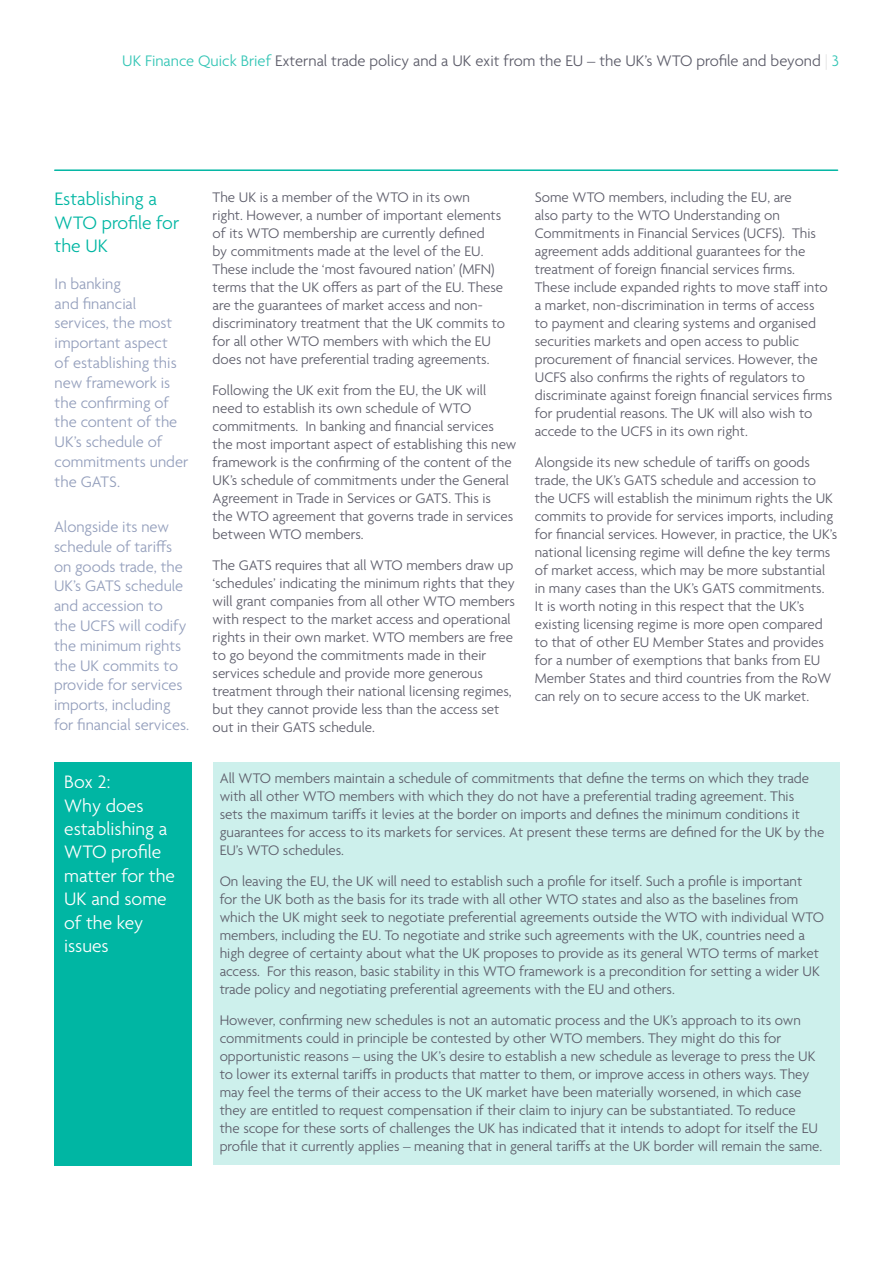
<style>
.page{position:relative;width:893px;height:1263px;background:#fff}
.page>*{position:absolute;margin:0;border:0;box-sizing:border-box;transform-origin:0 0}
.Sub_heading{font:300 19.5px/23.4px "Agenda";color:#fff}
.Sub_heading-2{font:300 19.5px/23.4px "Agenda";color:#00b6a3}
.Pullout_Quote{font:300 16.5px/19.8px "Agenda";color:#949fbc}
.Body_text{font:300 16.5px "Agenda";color:#5c5c69}
.Body_text-2{font:300 15px/18px "Agenda";color:#5c5c69}
.s1{color:#33c5b5}
.s2{color:#e4e4e4}
</style>
<div class="page">
<hr style="left:55px;top:169px;width:783px;height:2px;background:#00b6a3">
<div style="left:55px;top:762px;width:137px;height:403px;background:#00b6a3"></div>
<div style="left:213px;top:763px;width:627px;height:402px;background:#cdf0ec"></div>
<p class="Body_text" style="left:122px;top:52px;width:718px"><span class="s1">UK Finance Quick Brief</span> External trade policy and a UK exit from the EU – the UK’s WTO profile and beyond <span class="s2">|</span> <span class="s1">3</span></p>
<p class="Sub_heading-2" style="left:55px;top:189px;width:126px">Establishing a<br>WTO profile for the UK</p>
<p class="Body_text-2" style="left:213px;top:189px;width:294px">The UK is a member of the WTO in its own<br>right. However, a number of important elements of its WTO membership are currently defined<br>by commitments made at the level of the EU.<br>These include the ‘most favoured nation’ (MFN) terms that the UK offers as part of the EU. These are the guarantees of market access and non&shy;discriminatory treatment that the UK commits to for all other WTO members with which the EU does not have preferential trading agreements.</p>
<p class="Body_text-2" style="left:213px;top:382px;width:305px">Following the UK exit from the EU, the UK will need to establish its own schedule of WTO commitments. In banking and financial services the most important aspect of establishing this new framework is the confirming of the content of the UK’s schedule of commitments under the General Agreement in Trade in Services or GATS. This is<br>the WTO agreement that governs trade in services between WTO members.</p>
<p class="Body_text-2" style="left:213px;top:557px;width:304px">The GATS requires that all WTO members draw up ‘schedules’ indicating the minimum rights that they will grant companies from all other WTO members with respect to the market access and operational rights in their own market. WTO members are free to go beyond the commitments made in their services schedule and provide more generous treatment through their national licensing regimes, but they cannot provide less than the access set out in their GATS schedule.</p>
<p class="Pullout_Quote" style="left:55px;top:275px;width:135px">In banking<br>and financial services, the most important aspect<br>of establishing this new framework is the confirming of the content of the<br>UK’s schedule of commitments under the GATS.</p>
<p class="Pullout_Quote" style="left:54px;top:518px;width:137px">Alongside its new schedule of tariffs on goods trade, the<br>UK’s GATS schedule and accession to<br>the UCFS will codify the minimum rights the UK commits to provide for services imports, including for financial services.</p>
<p class="Body_text-2" style="left:535px;top:189px;width:299px">Some WTO members, including the EU, are<br>also party to the WTO Understanding on Commitments in Financial Services (UCFS). This agreement adds additional guarantees for the treatment of foreign financial services firms.<br>These include expanded rights to move staff into a market, non-discrimination in terms of access<br>to payment and clearing systems and organised securities markets and open access to public procurement of financial services. However, the UCFS also confirms the rights of regulators to discriminate against foreign financial services firms for prudential reasons. The UK will also wish to accede to the UCFS in its own right.</p>
<p class="Body_text-2" style="left:535px;top:454px;width:304px">Alongside its new schedule of tariffs on goods trade, the UK’s GATS schedule and accession to the UCFS will establish the minimum rights the UK commits to provide for services imports, including for financial services. However, in practice, the UK’s national licensing regime will define the key terms of market access, which may be more substantial in many cases than the UK’s GATS commitments.<br>It is worth noting in this respect that the UK’s existing licensing regime is more open compared to that of other EU Member States and provides for a number of exemptions that banks from EU Member States and third countries from the RoW can rely on to secure access to the UK market.</p>
<p class="Sub_heading" style="left:64px;top:771px;width:112px">Box 2:<br>Why does establishing a<br>WTO profile matter for the<br>UK and some of the key issues</p>
<p class="Body_text-2" style="left:220px;top:770px;width:606px">All WTO members maintain a schedule of commitments that define the terms on which they trade with all other WTO members with which they do not have a preferential trading agreement. This<br>sets the maximum tariffs it levies at the border on imports and defines the minimum conditions it guarantees for access to its markets for services. At present these terms are defined for the UK by the EU’s WTO schedules.</p>
<p class="Body_text-2" style="left:220px;top:873px;width:606px">On leaving the EU, the UK will need to establish such a profile for itself. Such a profile is important<br>for the UK both as the basis for its trade with all other WTO states and also as the baselines from which the UK might seek to negotiate preferential agreements outside the WTO with individual WTO members, including the EU. To negotiate and strike such agreements with the UK, countries need a high degree of certainty about what the UK proposes to provide as its general WTO terms of market access. For this reason, basic stability in this WTO framework is a precondition for setting a wider UK trade policy and negotiating preferential agreements with the EU and others.</p>
<p class="Body_text-2" style="left:220px;top:1012px;width:604px">However, confirming new schedules is not an automatic process and the UK’s approach to its own commitments could in principle be contested by other WTO members. They might do this for opportunistic reasons – using the UK’s desire to establish a new schedule as leverage to press the UK to lower its external tariffs in products that matter to them, or improve access in others ways. They may feel the terms of their access to the UK market have been materially worsened, in which case they are entitled to request compensation if their claim to injury can be substantiated. To reduce<br>the scope for these sorts of challenges the UK has indicated that it intends to adopt for itself the EU profile that it currently applies – meaning that in general tariffs at the UK border will remain the same.</p>
</div>
